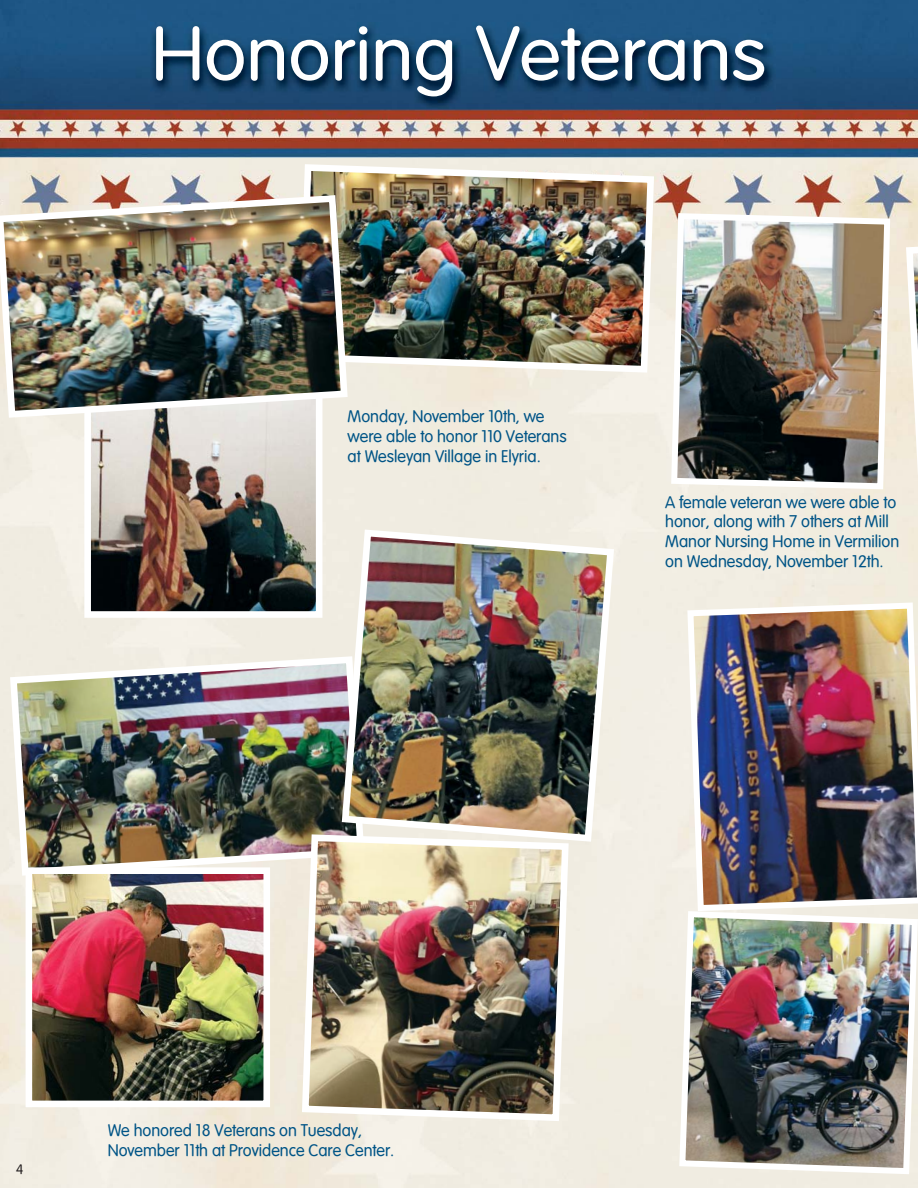
<style>
.page{position:relative;width:918px;height:1188px;background:#fff}
.page>*{position:absolute;margin:0;border:0;box-sizing:border-box;transform-origin:0 0}
.t1{font:75px "Vogel Normal";color:#fff;scale:1.05 1}
.t2{font:16.5px/19.8px "Vogel Normal";color:#005486}
.t3{font:13.5px "Vogel Normal";color:#231f20}
</style>
<div class="page">
<img style="left:0;top:0;width:918px;height:1188px">
<img style="left:150px;top:23px;width:625px;height:87px">
<img style="left:295px;top:161px;width:362px;height:215px">
<img style="left:92px;top:421px;width:222px;height:189px">
<div style="left:84px;top:339px;width:238px;height:279px;border:7px solid #fff"></div>
<svg style="left:903px;top:226px;width:15px;height:313px"></svg>
<img style="left:668px;top:210px;width:225px;height:282px">
<img style="left:7px;top:653px;width:331px;height:226px">
<img style="left:34px;top:875px;width:228px;height:224px">
<div style="left:26px;top:867px;width:244px;height:240px;border:7px solid #fff"></div>
<img style="left:299px;top:831px;width:273px;height:294px">
<img style="left:338px;top:526px;width:280px;height:319px">
<img style="left:684px;top:599px;width:234px;height:309px">
<img style="left:676px;top:908px;width:242px;height:269px">
<img style="left:0;top:192px;width:351px;height:229px">
<h1 class="t1" style="left:151px;top:11px;width:587px">Honoring Veterans</h1>
<p class="t2" style="left:348px;top:406px;width:221px">Monday, November 10th, we were able to honor 110 Veterans at Wesleyan Village in Elyria.</p>
<p class="t2" style="left:665px;top:492px;width:235px">A female veteran we were able to honor, along with 7 others at Mill<br>Manor Nursing Home in Vermilion on Wednesday, November 12th.</p>
<p class="t3" style="left:16px;top:1161px;width:9px">4</p>
<p class="t2" style="left:108px;top:1121px;width:288px">We honored 18 Veterans on Tuesday,<br>November 11th at Providence Care Center.</p>
</div>
